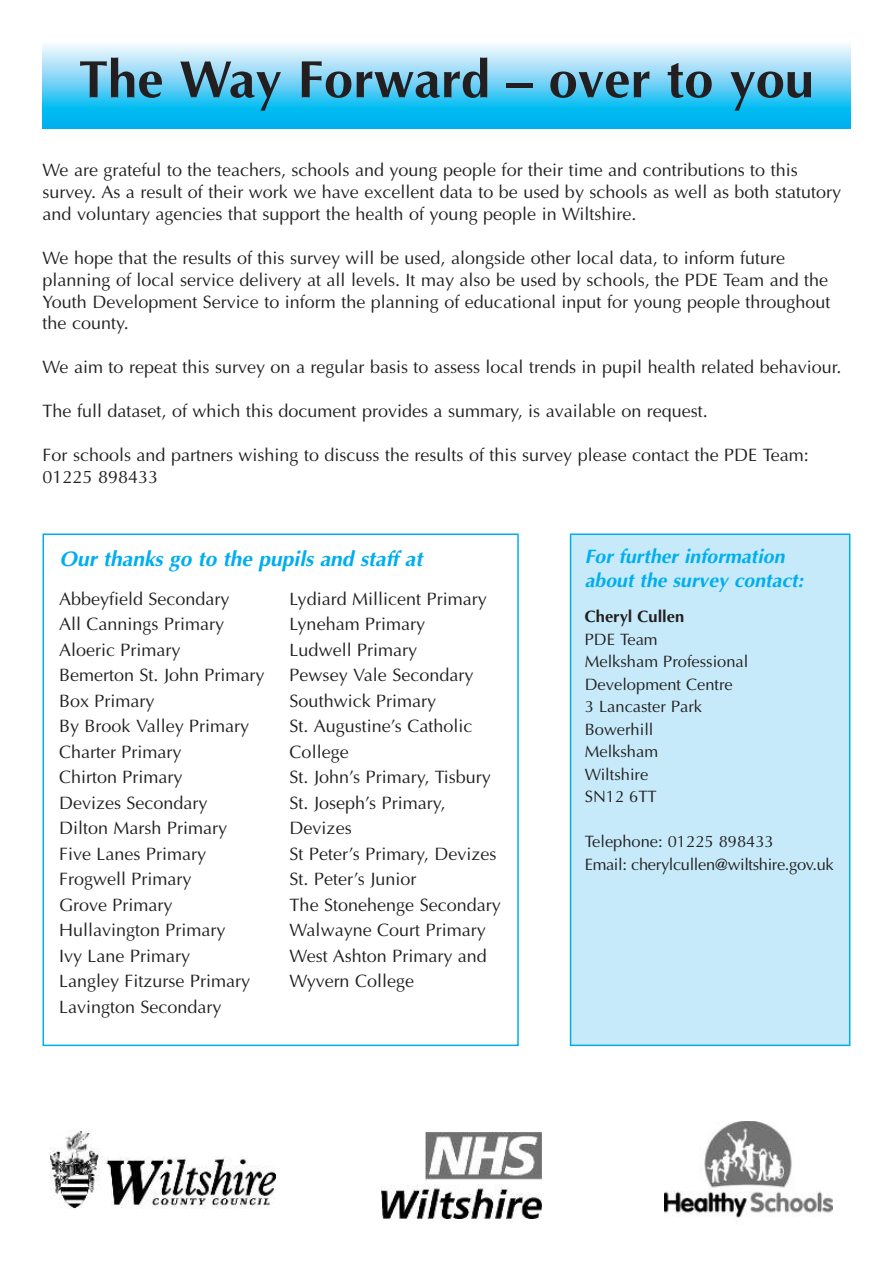
<style>
.page{position:relative;width:893px;height:1263px;background:#fff}
.page>*{position:absolute;margin:0;border:0;box-sizing:border-box;transform-origin:0 0}
.t1{font:700 52.5px "Optima";color:#231f20}
.t2{font:italic 700 21px "Optima";color:#00aeef}
.t3{font:italic 700 19.5px/23.7px "Optima";color:#00aeef}
.t4{font:18px/25.5px "Optima";color:#231f20}
.t5{font:16.5px/22.5px "Optima";color:#231f20}
.t6{font:16.5px/22.5px "Optima";letter-spacing:-.02em;color:#231f20}
.t7{font:700 16.5px "Optima";color:#231f20}
</style>
<div class="page">
<svg style="left:43px;top:44px;width:807px;height:84px;background:#66d0f5"></svg>
<div style="left:43px;top:533px;width:476px;height:513px;border:2px solid #00aeef"></div>
<div style="left:571px;top:535px;width:278px;height:509px;background:#c6eafa"></div>
<div style="left:570px;top:533px;width:280px;height:513px;border:2px solid #00aeef"></div>
<img style="left:664px;top:1121px;width:168px;height:97px">
<img style="left:382px;top:1132px;width:160px;height:87px">
<img style="left:49px;top:1131px;width:226px;height:77px">
<h1 class="t1" style="left:79px;top:48px;width:737px">The Way Forward – over to you</h1>
<p class="t4" style="left:43px;top:159px;width:800px;line-height:21.9px">We are grateful to the teachers, schools and young people for their time and contributions to this survey. As a result of their work we have excellent data to be used by schools as well as both statutory and voluntary agencies that support the health of young people in Wiltshire.</p>
<p class="t4" style="left:43px;top:247px;width:790px;line-height:21.9px">We hope that the results of this survey will be used, alongside other local data, to inform future planning of local service delivery at all levels. It may also be used by schools, the PDE Team and the Youth Development Service to inform the planning of educational input for young people throughout the county.</p>
<p class="t4" style="left:43px;top:354px;width:800px">We aim to repeat this survey on a regular basis to assess local trends in pupil health related behaviour.</p>
<p class="t4" style="left:43px;top:398px;width:667px">The full dataset, of which this document provides a summary, is available on request.</p>
<p class="t4" style="left:43px;top:444px;width:768px;line-height:21.9px">For schools and partners wishing to discuss the results of this survey please contact the PDE Team:<br>01225 898433</p>
<p class="t2" style="left:60px;top:547px;width:364px">Our thanks go to the pupils and staff at</p>
<p class="t4" style="left:59px;top:586px;width:207px">Abbeyfield Secondary<br>All Cannings Primary<br>Aloeric Primary<br>Bemerton St. John Primary<br>Box Primary<br>By Brook Valley Primary<br>Charter Primary<br>Chirton Primary<br>Devizes Secondary<br>Dilton Marsh Primary<br>Five Lanes Primary<br>Frogwell Primary<br>Grove Primary<br>Hullavington Primary<br>Ivy Lane Primary<br>Langley Fitzurse Primary<br>Lavington Secondary</p>
<p class="t4" style="left:290px;top:586px;width:213px">Lydiard Millicent Primary<br>Lyneham Primary<br>Ludwell Primary<br>Pewsey Vale Secondary<br>Southwick Primary<br>St. Augustine’s Catholic<br>College<br>St. John’s Primary, Tisbury<br>St. Joseph’s Primary,<br>Devizes<br>St Peter’s Primary, Devizes<br>St. Peter’s Junior<br>The Stonehenge Secondary<br>Walwayne Court Primary<br>West Ashton Primary and<br>Wyvern College</p>
<p class="t3" style="left:585px;top:545px;width:220px">For further information about the survey contact:</p>
<p class="t7" style="left:585px;top:607px;width:101px">Cheryl Cullen</p>
<p class="t5" style="left:585px;top:628px;width:165px">PDE Team<br>Melksham Professional<br>Development Centre<br>3 Lancaster Park<br>Bowerhill<br>Melksham<br>Wiltshire<br>SN12 6TT</p>
<p class="t6" style="left:585px;top:830px;width:250px">Telephone: 01225 898433<br>Email: cherylcullen@wiltshire.gov.uk</p>
</div>
